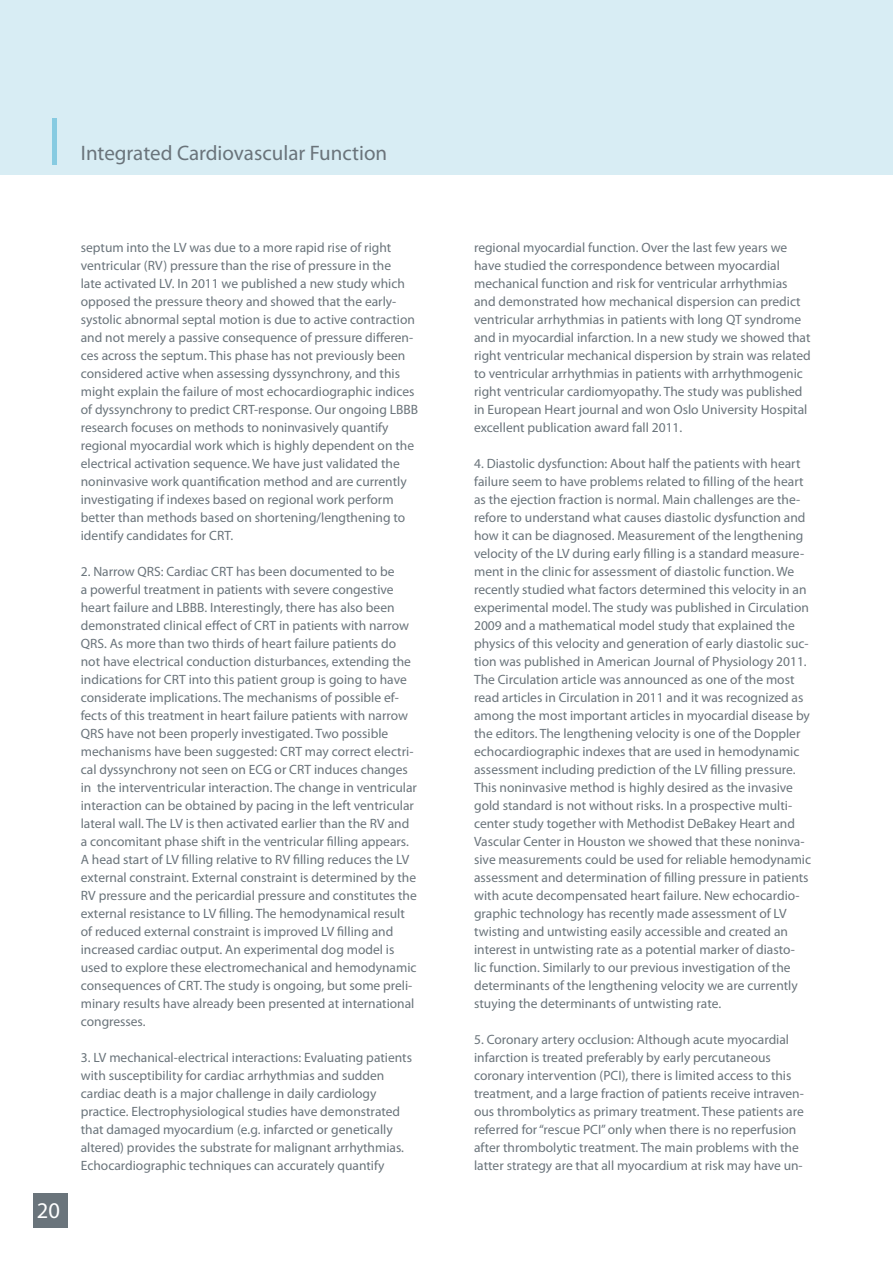
<style>
.page{position:relative;width:893px;height:1263px;background:#fff}
.page>*{position:absolute;margin:0;border:0;box-sizing:border-box;transform-origin:0 0}
.t1{font:22.5px "Myriad Pro";color:#fff}
.Head_2{font:21px "Myriad Pro";color:#6a747b}
.Brødtekst{font:13.5px/18px "Myriad Pro";color:#6a747b}
</style>
<div class="page">
<div style="left:0;top:0;width:893px;height:174px;background:#d8edf4"></div>
<div style="left:33px;top:1193px;width:34px;height:34px;background:#6a747b"></div>
<hr style="left:52px;top:118px;width:4px;height:47px;background:#87cbe1">
<p class="Head_2" style="left:81px;top:140px;width:308px">Integrated Cardiovascular Function</p>
<h1 class="t1" style="left:37px;top:1196px;width:25px">20</h1>
<p class="Brødtekst" style="left:81px;top:238px;width:339px">septum into the LV was due to a more rapid rise of right ventricular (RV) pressure than the rise of pressure in the<br>late activated LV. In 2011 we published a new study which opposed the pressure theory and showed that the early&shy;systolic abnormal septal motion is due to active contraction and not merely a passive consequence of pressure differen&shy;ces across the septum. This phase has not previously been considered active when assessing dyssynchrony, and this might explain the failure of most echocardiographic indices of dyssynchrony to predict CRT-response. Our ongoing LBBB research focuses on methods to noninvasively quantify regional myocardial work which is highly dependent on the electrical activation sequence. We have just validated the noninvasive work quantification method and are currently investigating if indexes based on regional work perform better than methods based on shortening/lengthening to identify candidates for CRT.</p>
<p class="Brødtekst" style="left:81px;top:562px;width:338px">2. Narrow QRS: Cardiac CRT has been documented to be<br>a powerful treatment in patients with severe congestive heart failure and LBBB. Interestingly, there has also been demonstrated clinical effect of CRT in patients with narrow QRS. As more than two thirds of heart failure patients do not have electrical conduction disturbances, extending the indications for CRT into this patient group is going to have considerate implications. The mechanisms of possible ef&shy;fects of this treatment in heart failure patients with narrow QRS have not been properly investigated. Two possible mechanisms have been suggested: CRT may correct electri&shy;cal dyssynchrony not seen on ECG or CRT induces changes in the interventricular interaction. The change in ventricular interaction can be obtained by pacing in the left ventricular lateral wall. The LV is then activated earlier than the RV and a concomitant phase shift in the ventricular filling appears.<br>A head start of LV filling relative to RV filling reduces the LV external constraint. External constraint is determined by the RV pressure and the pericardial pressure and constitutes the external resistance to LV filling. The hemodynamical result of reduced external constraint is improved LV filling and increased cardiac output. An experimental dog model is used to explore these electromechanical and hemodynamic consequences of CRT. The study is ongoing, but some preli&shy;minary results have already been presented at international congresses.</p>
<p class="Brødtekst" style="left:81px;top:1048px;width:333px">3. LV mechanical-electrical interactions: Evaluating patients with susceptibility for cardiac arrhythmias and sudden cardiac death is a major challenge in daily cardiology practice. Electrophysiological studies have demonstrated that damaged myocardium (e.g. infarcted or genetically altered) provides the substrate for malignant arrhythmias.<br>Echocardiographic techniques can accurately quantify</p>
<p class="Brødtekst" style="left:474px;top:238px;width:338px">regional myocardial function. Over the last few years we have studied the correspondence between myocardial mechanical function and risk for ventricular arrhythmias and demonstrated how mechanical dispersion can predict ventricular arrhythmias in patients with long QT syndrome and in myocardial infarction. In a new study we showed that right ventricular mechanical dispersion by strain was related to ventricular arrhythmias in patients with arrhythmogenic right ventricular cardiomyopathy. The study was published in European Heart journal and won Oslo University Hospital excellent publication award fall 2011.</p>
<p class="Brødtekst" style="left:474px;top:454px;width:339px">4. Diastolic dysfunction: About half the patients with heart failure seem to have problems related to filling of the heart as the ejection fraction is normal. Main challenges are the&shy;refore to understand what causes diastolic dysfunction and how it can be diagnosed. Measurement of the lengthening velocity of the LV during early filling is a standard measure&shy;ment in the clinic for assessment of diastolic function. We recently studied what factors determined this velocity in an experimental model. The study was published in Circulation 2009 and a mathematical model study that explained the physics of this velocity and generation of early diastolic suc&shy;tion was published in American Journal of Physiology 2011.<br>The Circulation article was announced as one of the most read articles in Circulation in 2011 and it was recognized as among the most important articles in myocardial disease by the editors. The lengthening velocity is one of the Doppler echocardiographic indexes that are used in hemodynamic assessment including prediction of the LV filling pressure.<br>This noninvasive method is highly desired as the invasive gold standard is not without risks. In a prospective multi&shy;center study together with Methodist DeBakey Heart and Vascular Center in Houston we showed that these noninva&shy;sive measurements could be used for reliable hemodynamic assessment and determination of filling pressure in patients with acute decompensated heart failure. New echocardio&shy;graphic technology has recently made assessment of LV twisting and untwisting easily accessible and created an interest in untwisting rate as a potential marker of diasto-<br>lic function. Similarly to our previous investigation of the determinants of the lengthening velocity we are currently stuying the determinants of untwisting rate.</p>
<p class="Brødtekst" style="left:474px;top:1030px;width:331px">5. Coronary artery occlusion: Although acute myocardial infarction is treated preferably by early percutaneous coronary intervention (PCI), there is limited access to this treatment, and a large fraction of patients receive intraven&shy;ous thrombolytics as primary treatment. These patients are referred for “rescue PCI” only when there is no reperfusion after thrombolytic treatment. The main problems with the latter strategy are that all myocardium at risk may have un-</p>
</div>
